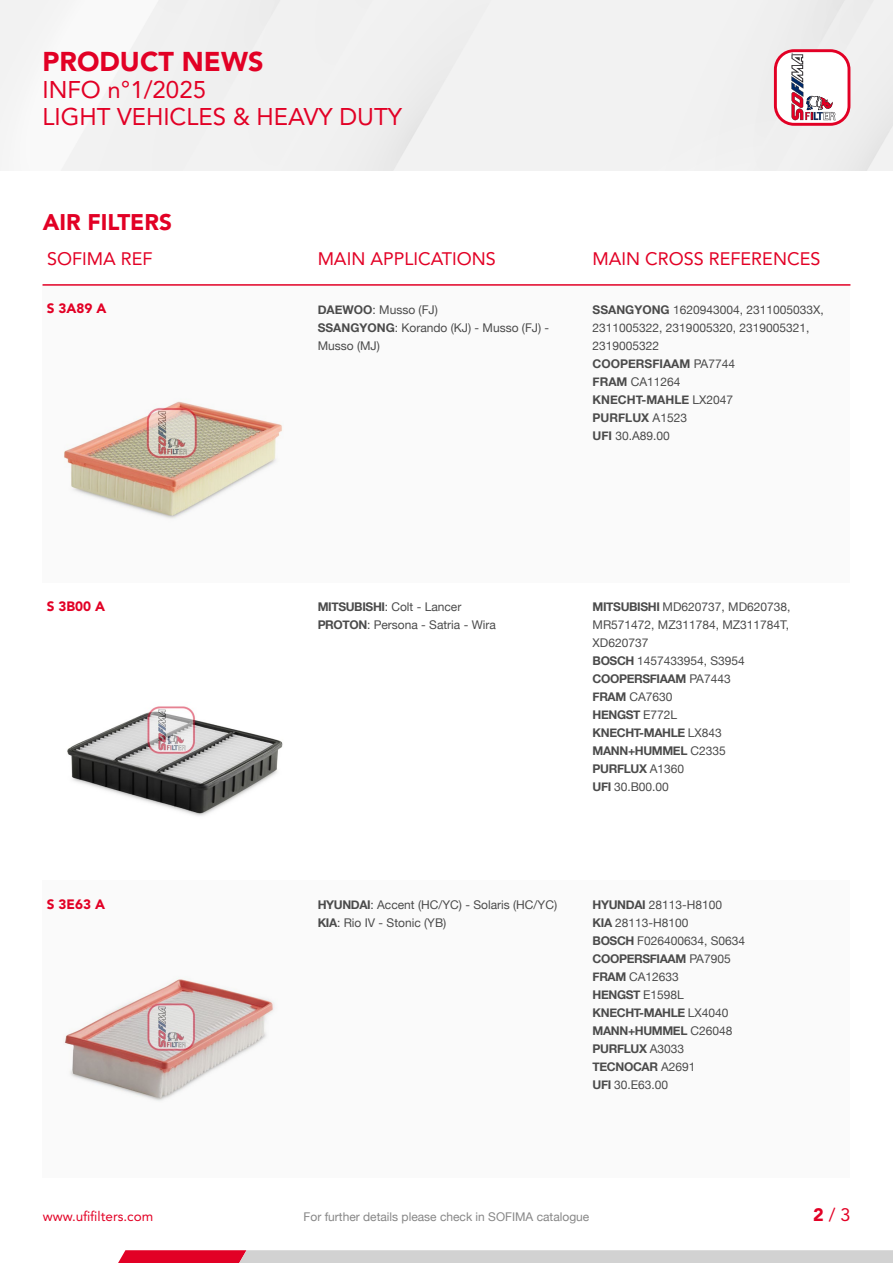
<style>
.page{position:relative;width:893px;height:1263px;background:#fff}
.page>*{position:absolute;margin:0;border:0;box-sizing:border-box;transform-origin:0 0}
.t1{font:900 27px "Avenir LT Std";color:#e20025}
.t2{font:24px/27px "Avenir LT Std";color:#e20025}
.t3{font:900 22.5px "Avenir LT Std";color:#e20025}
.t4{font:18px "Avenir LT Std";color:#e20025}
.t5{font:13.5px "Avenir LT Std";color:#e20025}
.t6{font:900 13.5px "Avenir LT Std";color:#e20025}
.t7{font:12px/18px "Helvetica Neue";color:#4b4b4b}
.t8{font:12px "Helvetica Neue";color:#878787}
.s1{font-weight:700}
.s2{font-weight:900}
</style>
<div class="page">
<div style="left:43px;top:880px;width:807px;height:298px;background:#f5f5f5"></div>
<div style="left:43px;top:285px;width:807px;height:298px;background:#f5f5f5"></div>
<img style="left:64px;top:402px;width:218px;height:116px">
<img style="left:67px;top:706px;width:216px;height:110px">
<img style="left:65px;top:979px;width:208px;height:121px">
<svg style="left:774px;top:49px;width:76px;height:77px"></svg>
<svg style="left:118px;top:1250px;width:775px;height:13px"></svg>
<hr style="left:43px;top:284px;width:807px;height:2px;background:#e20025">
<h1 class="t1" style="left:43px;top:45px;width:222px">PRODUCT NEWS</h1>
<h2 class="t2" style="left:43px;top:76px;width:361px">INFO n°1/2025<br>LIGHT VEHICLES &amp; HEAVY DUTY</h2>
<h3 class="t3" style="left:43px;top:208px;width:131px">AIR FILTERS</h3>
<h3 class="t4" style="left:47px;top:248px;width:107px">SOFIMA REF</h3>
<h3 class="t4" style="left:318px;top:248px;width:180px">MAIN APPLICATIONS</h3>
<h3 class="t4" style="left:593px;top:248px;width:229px">MAIN CROSS REFERENCES</h3>
<p class="t6" style="left:47px;top:300px;width:61px">S 3A89 A</p>
<p class="t7" style="left:318px;top:301px;width:233px"><span class="s1">DAEWOO</span>: Musso (FJ)<br><span class="s1">SSANGYONG</span>: Korando (KJ) - Musso (FJ) -<br>Musso (MJ)</p>
<p class="t7" style="left:593px;top:301px;width:233px"><span class="s1">SSANGYONG</span> 1620943004, 2311005033X,<br>2311005322, 2319005320, 2319005321,<br>2319005322<br><span class="s1">COOPERSFIAAM</span> PA7744<br><span class="s1">FRAM</span> CA11264<br><span class="s1">KNECHT-MAHLE</span> LX2047<br><span class="s1">PURFLUX</span> A1523<br><span class="s1">UFI</span> 30.A89.00</p>
<p class="t6" style="left:47px;top:598px;width:60px">S 3B00 A</p>
<p class="t7" style="left:318px;top:599px;width:180px"><span class="s1">MITSUBISHI</span>: Colt - Lancer<br><span class="s1">PROTON</span>: Persona - Satria - Wira</p>
<p class="t7" style="left:593px;top:599px;width:199px"><span class="s1">MITSUBISHI</span> MD620737, MD620738,<br>MR571472, MZ311784, MZ311784T,<br>XD620737<br><span class="s1">BOSCH</span> 1457433954, S3954<br><span class="s1">COOPERSFIAAM</span> PA7443<br><span class="s1">FRAM</span> CA7630<br><span class="s1">HENGST</span> E772L<br><span class="s1">KNECHT-MAHLE</span> LX843<br><span class="s1">MANN+HUMMEL</span> C2335<br><span class="s1">PURFLUX</span> A1360<br><span class="s1">UFI</span> 30.B00.00</p>
<p class="t6" style="left:47px;top:896px;width:60px">S 3E63 A</p>
<p class="t7" style="left:318px;top:896px;width:241px"><span class="s1">HYUNDAI</span>: Accent (HC/YC) - Solaris (HC/YC)<br><span class="s1">KIA</span>: Rio IV - Stonic (YB)</p>
<p class="t7" style="left:593px;top:896px;width:154px"><span class="s1">HYUNDAI</span> 28113-H8100<br><span class="s1">KIA</span> 28113-H8100<br><span class="s1">BOSCH</span> F026400634, S0634<br><span class="s1">COOPERSFIAAM</span> PA7905<br><span class="s1">FRAM</span> CA12633<br><span class="s1">HENGST</span> E1598L<br><span class="s1">KNECHT-MAHLE</span> LX4040<br><span class="s1">MANN+HUMMEL</span> C26048<br><span class="s1">PURFLUX</span> A3033<br><span class="s1">TECNOCAR</span> A2691<br><span class="s1">UFI</span> 30.E63.00</p>
<p class="t5" style="left:43px;top:1208px;width:112px">www.ufifilters.com</p>
<p class="t8" style="left:304px;top:1208px;width:287px">For further details please check in SOFIMA catalogue</p>
<h3 class="t4" style="left:813px;top:1204px;width:39px"><span class="s2">2</span> / 3</h3>
</div>
